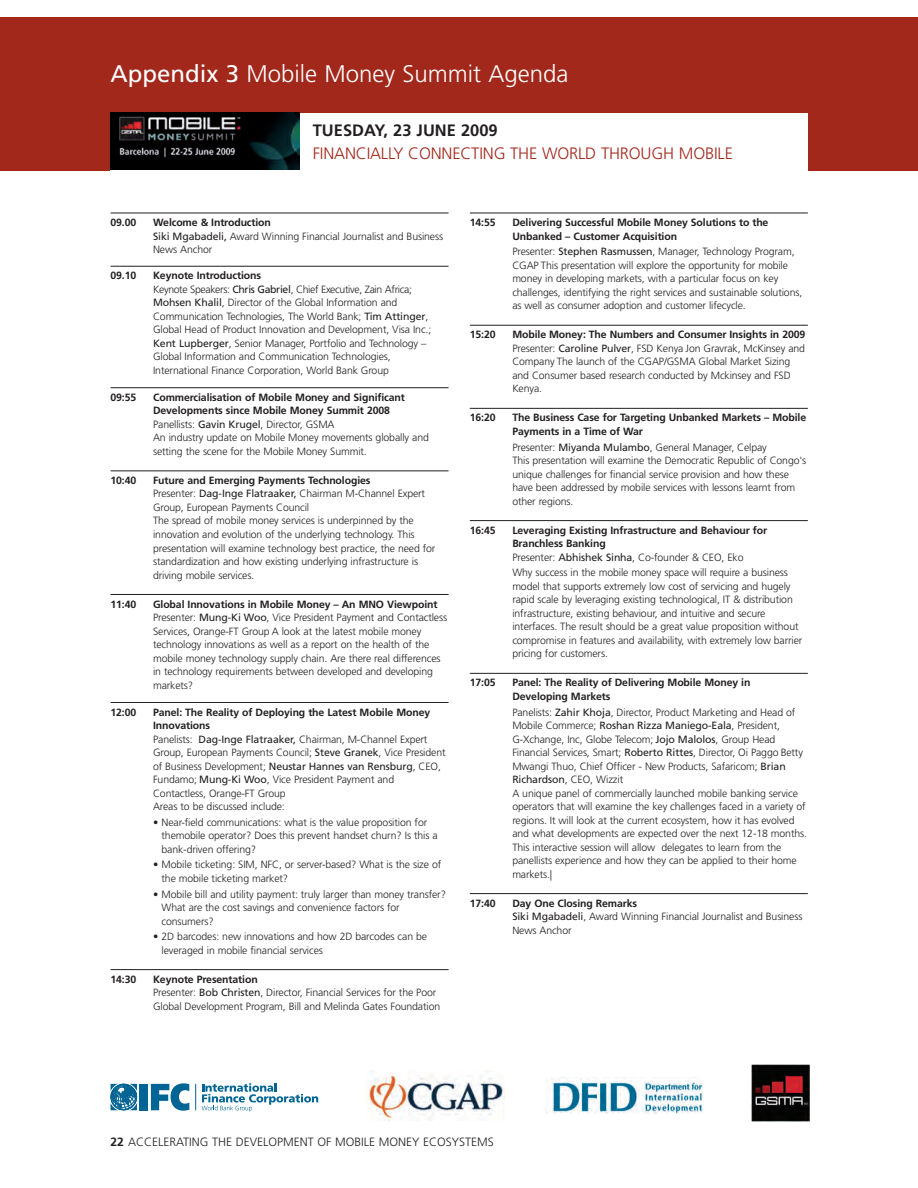
<style>
.page{position:relative;width:918px;height:1188px;background:#fff}
.page>*{position:absolute;margin:0;border:0;box-sizing:border-box;transform-origin:0 0}
.t1{font:300 24px "Frutiger LT";color:#fff}
.t2{font:300 16.5px "Frutiger LT";letter-spacing:-.01em;color:#a1281b}
.t3{font:700 16.5px "Frutiger LT";color:#231f20}
.t4{font:300 12px "Frutiger LT";color:#231f20}
.t5{font:300 10.5px/13.5px "Frutiger LT";letter-spacing:-.01em;color:#231f20}
.t6{font:700 10.5px/13.5px "Frutiger LT";letter-spacing:-.01em;color:#231f20}
.s1{font-weight:400}
.s2{font-weight:700}
.s3{font-weight:300}
</style>
<div class="page">
<div style="left:0;top:17px;width:918px;height:153px;background:#a1281b"></div>
<div style="left:111px;top:113px;width:697px;height:66px;background:#fff"></div>
<img style="left:111px;top:113px;width:189px;height:57px">
<hr style="left:111px;top:213px;width:338px;height:1px;background:#231f20">
<hr style="left:111px;top:266px;width:338px;height:1px;background:#231f20">
<hr style="left:111px;top:387px;width:338px;height:1px;background:#231f20">
<hr style="left:111px;top:470px;width:338px;height:1px;background:#231f20">
<hr style="left:111px;top:594px;width:338px;height:1px;background:#231f20">
<hr style="left:111px;top:702px;width:338px;height:1px;background:#231f20">
<hr style="left:111px;top:969px;width:338px;height:1px;background:#231f20">
<hr style="left:470px;top:213px;width:338px;height:1px;background:#231f20">
<hr style="left:470px;top:325px;width:338px;height:1px;background:#231f20">
<hr style="left:470px;top:408px;width:338px;height:1px;background:#231f20">
<hr style="left:470px;top:520px;width:338px;height:1px;background:#231f20">
<hr style="left:470px;top:673px;width:338px;height:1px;background:#231f20">
<hr style="left:470px;top:893px;width:338px;height:1px;background:#231f20">
<img style="left:366px;top:1071px;width:139px;height:50px">
<img style="left:546px;top:1078px;width:157px;height:35px">
<img style="left:752px;top:1064px;width:57px;height:58px">
<svg style="left:195px;top:1084px;width:1px;height:26px"></svg>
<div style="left:140px;top:1084px;width:8px;height:26px;background:#006494"></div>
<svg style="left:151px;top:1083px;width:38px;height:28px"></svg>
<svg style="left:202px;top:1083px;width:116px;height:29px"></svg>
<svg style="left:111px;top:1083px;width:27px;height:28px"></svg>
<h1 class="t1" style="left:111px;top:64px;width:460px"><span class="s1">Appendix 3</span> Mobile Money Summit Agenda</h1>
<h2 class="t3" style="left:313px;top:124px;width:187px">TUESDAY, 23 JUNE 2009</h2>
<h2 class="t2" style="left:313px;top:147px;width:422px">FINANCIALLY CONNECTING THE WORLD THROUGH MOBILE</h2>
<p class="t6" style="left:111px;top:217px;width:27px">09.00</p>
<p class="t5" style="left:153px;top:217px;width:292px"><span class="s2">Welcome &amp; Introduction<br></span><span class="s1">Siki Mgabadeli,</span> Award Winning Financial Journalist and Business<br>News Anchor</p>
<p class="t6" style="left:111px;top:270px;width:27px">09.10</p>
<p class="t5" style="left:153px;top:270px;width:280px"><span class="s2">Keynote Introductions<br></span>Keynote Speakers: <span class="s1">Chris Gabriel</span>, Chief Executive, Zain Africa; <span class="s1">Mohsen Khalil</span>, Director of the Global Information and Communication Technologies, The World Bank; <span class="s1">Tim Attinger</span>, Global Head of Product Innovation and Development, Visa Inc.; <span class="s1">Kent Lupberger</span>, Senior Manager, Portfolio and Technology – Global Information and Communication Technologies, International Finance Corporation, World Bank Group</p>
<p class="t6" style="left:111px;top:391px;width:27px">09:55</p>
<p class="t5" style="left:153px;top:391px;width:277px"><span class="s2">Commercialisation of Mobile Money and Significant Developments since Mobile Money Summit 2008<br></span>Panellists: <span class="s1">Gavin Krugel</span>, Director, GSMA<br>An industry update on Mobile Money movements globally and setting the scene for the Mobile Money Summit.</p>
<p class="t6" style="left:111px;top:474px;width:27px">10:40</p>
<p class="t5" style="left:153px;top:474px;width:284px"><span class="s2">Future and Emerging Payments Technologies<br></span>Presenter: <span class="s1">Dag-Inge Flatraaker,</span> Chairman M-Channel Expert Group, European Payments Council<br>The spread of mobile money services is underpinned by the innovation and evolution of the underlying technology. This presentation will examine technology best practice, the need for standardization and how existing underlying infrastructure is driving mobile services.</p>
<p class="t6" style="left:111px;top:598px;width:27px">11:40</p>
<p class="t5" style="left:153px;top:598px;width:296px"><span class="s2">Global Innovations in Mobile Money – An MNO Viewpoint </span>Presenter: <span class="s1">Mung-Ki Woo</span>, Vice President Payment and Contactless Services, Orange-FT Group A look at the latest mobile money technology innovations as well as a report on the health of the mobile money technology supply chain. Are there real differences in technology requirements between developed and developing markets?</p>
<p class="t6" style="left:111px;top:706px;width:27px">12:00</p>
<p class="t5" style="left:153px;top:706px;width:294px"><span class="s2">Panel: The Reality of Deploying the Latest Mobile Money Innovations<br></span>Panelists: <span class="s1">Dag-Inge Flatraaker,</span> Chairman, M-Channel Expert Group, European Payments Council; <span class="s1">Steve Granek</span>, Vice President of Business Development; <span class="s1">Neustar Hannes van Rensburg</span>, CEO, Fundamo; <span class="s1">Mung-Ki Woo</span>, Vice President Payment and Contactless, Orange-FT Group<br>Areas to be discussed include:</p>
<p class="t5" style="left:162px;top:816px;width:278px;text-indent:-9px">• Near-field communications: what is the value proposition for themobile operator? Does this prevent handset churn? Is this a bank-driven offering?</p>
<p class="t5" style="left:162px;top:859px;width:281px;text-indent:-9px">• Mobile ticketing: SIM, NFC, or server-based? What is the size of the mobile ticketing market?</p>
<p class="t5" style="left:162px;top:888px;width:286px;text-indent:-9px">• Mobile bill and utility payment: truly larger than money transfer?<br>What are the cost savings and convenience factors for consumers?</p>
<p class="t5" style="left:162px;top:931px;width:267px;text-indent:-9px">• 2D barcodes: new innovations and how 2D barcodes can be leveraged in mobile financial services</p>
<p class="t6" style="left:111px;top:973px;width:27px">14:30</p>
<p class="t5" style="left:153px;top:973px;width:289px"><span class="s2">Keynote Presentation<br></span>Presenter: <span class="s1">Bob Christen</span>, Director, Financial Services for the Poor<br>Global Development Program, Bill and Melinda Gates Foundation</p>
<p class="t6" style="left:470px;top:217px;width:27px">14:55</p>
<p class="t6" style="left:512px;top:217px;width:258px">Delivering Successful Mobile Money Solutions to the<br>Unbanked – Customer Acquisition</p>
<p class="t5" style="left:512px;top:246px;width:291px">Presenter: <span class="s1">Stephen Rasmussen</span>, Manager, Technology Program, CGAP This presentation will explore the opportunity for mobile money in developing markets, with a particular focus on key challenges, identifying the right services and sustainable solutions, as well as consumer adoption and customer lifecycle.</p>
<p class="t6" style="left:470px;top:329px;width:27px">15:20</p>
<p class="t5" style="left:512px;top:329px;width:295px"><span class="s2">Mobile Money: The Numbers and Consumer Insights in 2009<br></span>Presenter: <span class="s1">Caroline Pulver</span>, FSD Kenya Jon Gravrak, McKinsey and Company The launch of the CGAP/GSMA Global Market Sizing and Consumer based research conducted by Mckinsey and FSD Kenya.</p>
<p class="t6" style="left:470px;top:412px;width:27px">16:20</p>
<p class="t6" style="left:512px;top:412px;width:295px">The Business Case for Targeting Unbanked Markets – Mobile<br>Payments in a Time of War</p>
<p class="t5" style="left:512px;top:441px;width:295px">Presenter: <span class="s1">Miyanda Mulambo</span>, General Manager, Celpay<br>This presentation will examine the Democratic Republic of Congo's unique challenges for financial service provision and how these have been addressed by mobile services with lessons learnt from other regions.</p>
<p class="t6" style="left:470px;top:524px;width:27px">16:45</p>
<p class="t6" style="left:512px;top:524px;width:256px">Leveraging Existing Infrastructure and Behaviour for<br>Branchless Banking<br><span class="s3">Presenter:</span> <span class="s1">Abhishek Sinha</span><span class="s3">, Co-founder &amp; CEO, Eko</span></p>
<p class="t5" style="left:512px;top:567px;width:292px">Why success in the mobile money space will require a business model that supports extremely low cost of servicing and hugely rapid scale by leveraging existing technological, IT &amp; distribution infrastructure, existing behaviour, and intuitive and secure interfaces. The result should be a great value proposition without compromise in features and availability, with extremely low barrier pricing for customers.</p>
<p class="t6" style="left:470px;top:677px;width:27px">17:05</p>
<p class="t6" style="left:512px;top:677px;width:240px">Panel: The Reality of Delivering Mobile Money in<br>Developing Markets</p>
<p class="t5" style="left:512px;top:706px;width:296px">Panelists: <span class="s1">Zahir Khoja</span>, Director, Product Marketing and Head of Mobile Commerce; <span class="s1">Roshan Rizza Maniego-Eala</span>, President, G-Xchange, Inc, Globe Telecom; <span class="s1">Jojo Malolos</span>, Group Head Financial Services, Smart; <span class="s1">Roberto Rittes</span>, Director, Oi Paggo Betty Mwangi Thuo, Chief Officer - New Products, Safaricom; <span class="s1">Brian Richardson</span>, CEO, Wizzit<br>A unique panel of commercially launched mobile banking service operators that will examine the key challenges faced in a variety of regions. It will look at the current ecosystem, how it has evolved and what developments are expected over the next 12-18 months.<br>This interactive session will allow delegates to learn from the panellists experience and how they can be applied to their home markets.|</p>
<p class="t6" style="left:470px;top:897px;width:27px">17:40</p>
<p class="t5" style="left:512px;top:897px;width:292px"><span class="s2">Day One Closing Remarks<br></span><span class="s1">Siki Mgabadeli</span>, Award Winning Financial Journalist and Business<br>News Anchor</p>
<p class="t4" style="left:111px;top:1137px;width:385px"><span class="s2">22</span> ACCELERATING THE DEVELOPMENT OF MOBILE MONEY ECOSYSTEMS</p>
</div>
